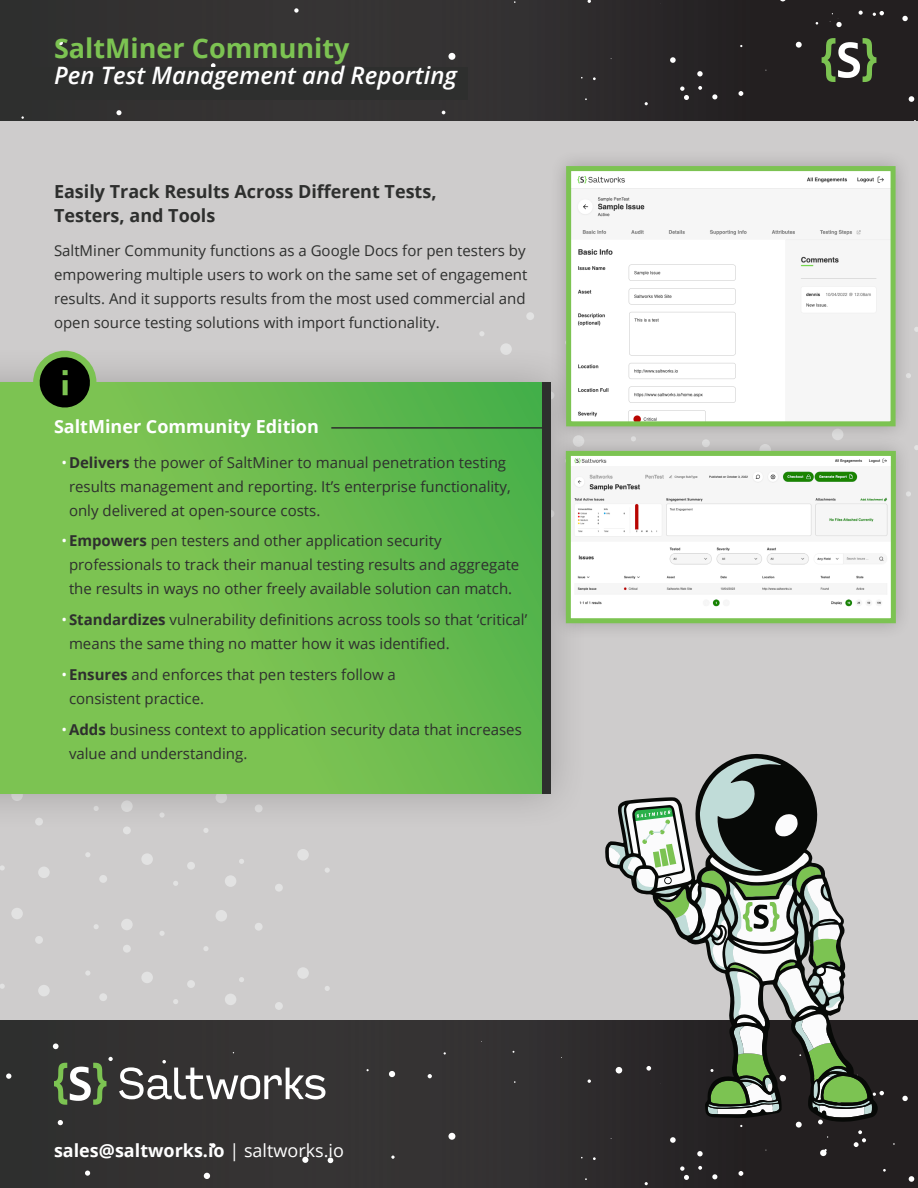
<style>
.page{position:relative;width:918px;height:1188px;background:#fff}
.page>*{position:absolute;margin:0;border:0;box-sizing:border-box;transform-origin:0 0}
.t1{font:700 27px "Open Sans";color:#7cc352}
.t2{font:italic 600 24px "Open Sans";color:#fff}
.t3{font:700 18px "Open Sans";color:#fff}
.t4{font:700 18px/24px "Open Sans";color:#2e2f2e}
.t5{font:15px/24px "Open Sans";color:#2e2f2e}
.s1{color:#fff}
.s2{font-weight:700}
.s3{font-weight:400}
</style>
<div class="page">
<div style="left:0;top:0;width:918px;height:122px;background:linear-gradient(to right,#383737,#252122)"></div>
<div style="left:0;top:1020px;width:918px;height:168px;background:linear-gradient(to right,#383737,#252122)"></div>
<svg style="left:712px;top:94px;width:5px;height:5px"></svg>
<svg style="left:909px;top:96px;width:5px;height:6px"></svg>
<svg style="left:698px;top:86px;width:4px;height:4px"></svg>
<svg style="left:796px;top:42px;width:6px;height:6px"></svg>
<svg style="left:670px;top:57px;width:6px;height:6px"></svg>
<svg style="left:697px;top:71px;width:6px;height:6px"></svg>
<svg style="left:738px;top:91px;width:5px;height:5px"></svg>
<div style="left:448px;top:53px;width:7px;height:7px;background:#fff;border-radius:50%"></div>
<svg style="left:58px;top:40px;width:5px;height:5px"></svg>
<svg style="left:211px;top:63px;width:5px;height:4px"></svg>
<svg style="left:116px;top:110px;width:6px;height:5px"></svg>
<svg style="left:680px;top:86px;width:9px;height:14px"></svg>
<svg style="left:902px;top:16px;width:6px;height:5px"></svg>
<svg style="left:294px;top:8px;width:5px;height:5px"></svg>
<svg style="left:712px;top:1174px;width:5px;height:5px"></svg>
<svg style="left:909px;top:1176px;width:5px;height:6px"></svg>
<svg style="left:698px;top:1166px;width:4px;height:4px"></svg>
<svg style="left:738px;top:1171px;width:5px;height:5px"></svg>
<div style="left:448px;top:1133px;width:7px;height:7px;background:#fff;border-radius:50%"></div>
<svg style="left:54px;top:1057px;width:59px;height:48px"></svg>
<svg style="left:391px;top:1156px;width:4px;height:3px"></svg>
<svg style="left:302px;top:1157px;width:6px;height:6px"></svg>
<svg style="left:58px;top:1120px;width:5px;height:5px"></svg>
<svg style="left:85px;top:1171px;width:5px;height:5px"></svg>
<svg style="left:211px;top:1143px;width:5px;height:5px"></svg>
<svg style="left:328px;top:1157px;width:5px;height:6px"></svg>
<svg style="left:204px;top:1173px;width:6px;height:6px"></svg>
<svg style="left:53px;top:1043px;width:6px;height:6px"></svg>
<svg style="left:6px;top:1073px;width:5px;height:6px"></svg>
<svg style="left:680px;top:1166px;width:9px;height:14px"></svg>
<svg style="left:902px;top:1096px;width:6px;height:5px"></svg>
<svg style="left:588px;top:1079px;width:3px;height:4px"></svg>
<svg style="left:428px;top:1074px;width:4px;height:4px"></svg>
<svg style="left:389px;top:1071px;width:6px;height:6px"></svg>
<svg style="left:119px;top:1060px;width:206px;height:40px"></svg>
<div style="left:0;top:67px;width:468px;height:33px;background:#2e2f2e"></div>
<div style="left:0;top:122px;width:918px;height:898px;background:#cecccc"></div>
<div style="left:275px;top:1002px;width:8px;height:8px;background:#e2e2e2;border-radius:50%"></div>
<div style="left:187px;top:980px;width:8px;height:8px;background:#e2e2e2;border-radius:50%"></div>
<div style="left:141px;top:972px;width:12px;height:11px;background:#e2e2e2;border-radius:50%"></div>
<div style="left:38px;top:985px;width:12px;height:11px;background:#e2e2e2;border-radius:50%"></div>
<div style="left:225px;top:994px;width:11px;height:11px;background:#e2e2e2;border-radius:50%"></div>
<div style="left:297px;top:967px;width:12px;height:12px;background:#e2e2e2;border-radius:50%"></div>
<div style="left:99px;top:993px;width:8px;height:8px;background:#e2e2e2;border-radius:50%"></div>
<svg style="left:0;top:984px;width:5px;height:5px"></svg>
<svg style="left:85px;top:970px;width:5px;height:6px"></svg>
<svg style="left:173px;top:999px;width:5px;height:5px"></svg>
<svg style="left:239px;top:977px;width:5px;height:5px"></svg>
<svg style="left:325px;top:986px;width:5px;height:5px"></svg>
<div style="left:275px;top:884px;width:8px;height:8px;background:#e2e2e2;border-radius:50%"></div>
<div style="left:187px;top:862px;width:8px;height:8px;background:#e2e2e2;border-radius:50%"></div>
<div style="left:141px;top:853px;width:12px;height:12px;background:#e2e2e2;border-radius:50%"></div>
<div style="left:38px;top:867px;width:12px;height:11px;background:#e2e2e2;border-radius:50%"></div>
<div style="left:225px;top:875px;width:11px;height:12px;background:#e2e2e2;border-radius:50%"></div>
<div style="left:297px;top:849px;width:12px;height:12px;background:#e2e2e2;border-radius:50%"></div>
<div style="left:99px;top:875px;width:8px;height:8px;background:#e2e2e2;border-radius:50%"></div>
<svg style="left:0;top:865px;width:5px;height:5px"></svg>
<svg style="left:85px;top:852px;width:5px;height:5px"></svg>
<svg style="left:173px;top:881px;width:5px;height:5px"></svg>
<svg style="left:239px;top:859px;width:5px;height:5px"></svg>
<svg style="left:325px;top:868px;width:5px;height:5px"></svg>
<div style="left:11px;top:908px;width:12px;height:11px;background:#e2e2e2;border-radius:50%"></div>
<div style="left:121px;top:919px;width:12px;height:11px;background:#e2e2e2;border-radius:50%"></div>
<div style="left:216px;top:910px;width:11px;height:12px;background:#e2e2e2;border-radius:50%"></div>
<div style="left:35px;top:936px;width:8px;height:8px;background:#e2e2e2;border-radius:50%"></div>
<div style="left:123px;top:945px;width:8px;height:8px;background:#e2e2e2;border-radius:50%"></div>
<div style="left:255px;top:923px;width:8px;height:8px;background:#e2e2e2;border-radius:50%"></div>
<svg style="left:203px;top:946px;width:6px;height:5px"></svg>
<svg style="left:159px;top:931px;width:6px;height:5px"></svg>
<svg style="left:94px;top:924px;width:5px;height:5px"></svg>
<div style="left:123px;top:826px;width:8px;height:8px;background:#e2e2e2;border-radius:50%"></div>
<svg style="left:914px;top:445px;width:4px;height:5px"></svg>
<div style="left:526px;top:312px;width:8px;height:8px;background:#e2e2e2;border-radius:50%"></div>
<div style="left:500px;top:343px;width:12px;height:12px;background:#d8d8d8;border-radius:50%"></div>
<svg style="left:479px;top:331px;width:5px;height:5px"></svg>
<svg style="left:914px;top:327px;width:4px;height:5px"></svg>
<div style="left:0;top:344px;width:589px;height:488px;background:#231f20;opacity:.25"></div>
<svg style="left:0;top:382px;width:542px;height:412px"></svg>
<svg style="left:609px;top:1020px;width:275px;height:136px"></svg>
<svg style="left:605px;top:754px;width:273px;height:368px"></svg>
<div style="left:808px;top:28px;width:110px;height:65px;background:#231f20"></div>
<svg style="left:816px;top:11px;width:68px;height:71px"></svg>
<div style="left:549px;top:434px;width:364px;height:206px;background:#231f20;opacity:.25"></div>
<svg style="left:563px;top:448px;width:335px;height:178px"></svg>
<div style="left:549px;top:149px;width:363px;height:294px;background:#c7c5c5"></div>
<svg style="left:564px;top:164px;width:334px;height:265px"></svg>
<div style="left:33px;top:351px;width:63px;height:63px;background:#7cc352;border-radius:50%"></div>
<svg style="left:38px;top:356px;width:53px;height:53px"></svg>
<hr style="left:331px;top:427px;width:214px;height:2px;background:#2e2f2e">
<h1 class="t1" style="left:54px;top:29px;width:297px">SaltMiner Community</h1>
<h2 class="t2" style="left:54px;top:59px;width:405px">Pen Test Management and Reporting</h2>
<p class="t4" style="left:54px;top:179px;width:384px">Easily Track Results Across Different Tests,<br>Testers, and Tools</p>
<p class="t5" style="left:54px;top:239px;width:475px;text-align:justify">SaltMiner Community functions as a Google Docs for pen testers by empowering multiple users to work on the same set of engagement results. And it supports results from the most used commercial and open source testing solutions with import functionality.</p>
<p class="t3" style="left:54px;top:414px;width:266px">SaltMiner Community Edition</p>
<p class="t5" style="left:69px;top:450px;width:443px;text-indent:-8px"><span class="s1">•</span><span class="s2">Delivers</span> the power of SaltMiner to manual penetration testing results management and reporting. It’s enterprise functionality, only delivered at open-source costs.</p>
<p class="t5" style="left:69px;top:528px;width:452px;text-indent:-8px"><span class="s1">•</span><span class="s2">Empowers</span> pen testers and other application security professionals to track their manual testing results and aggregate the results in ways no other freely available solution can match.</p>
<p class="t5" style="left:69px;top:607px;width:460px;text-indent:-8px"><span class="s1">•</span><span class="s2">Standardizes</span> vulnerability definitions across tools so that ‘critical’ means the same thing no matter how it was identified.</p>
<p class="t5" style="left:69px;top:662px;width:328px;text-indent:-8px"><span class="s1">•</span><span class="s2">Ensures</span> and enforces that pen testers follow a consistent practice.</p>
<p class="t5" style="left:69px;top:717px;width:454px;text-indent:-8px"><span class="s1">•</span><span class="s2">Adds</span> business context to application security data that increases value and understanding.</p>
<p class="t3" style="left:54px;top:1137px;width:292px">sales@saltworks.io <span class="s3">| saltworks.io</span></p>
</div>
